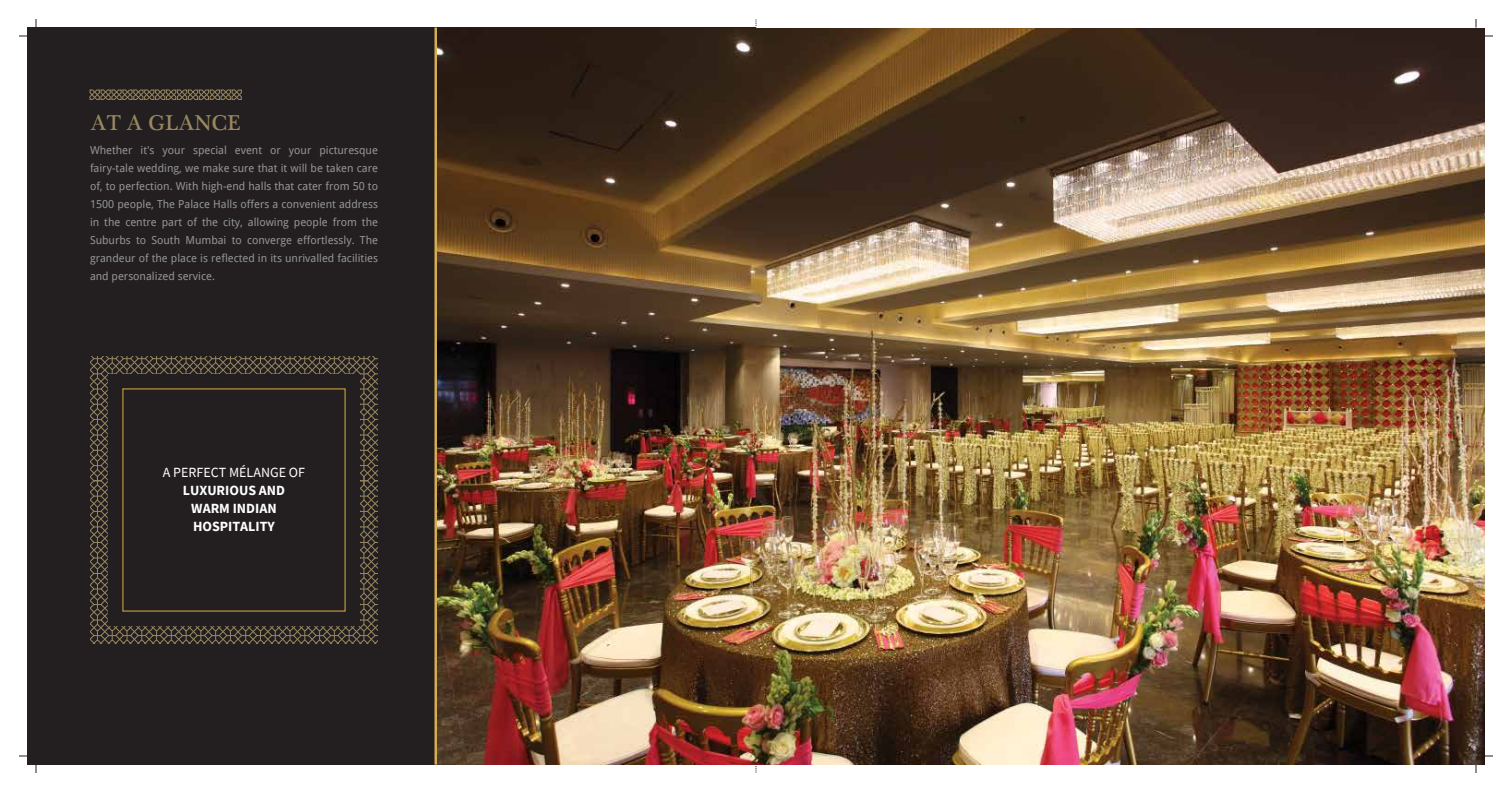
<style>
.page{position:relative;width:1512px;height:792px;background:#fff}
.page>*{position:absolute;margin:0;border:0;box-sizing:border-box;transform-origin:0 0}
.t1{font:22px "Plantagenet Cherokee";color:#998860}
.t2{font:700 14px/18px "Source Sans Pro";color:#fff;text-align:center}
.t3{font:14px "Source Sans Pro";color:#fff}
.t4{font:11px/18px "Droid Sans";color:#939598;text-align:justify}
</style>
<div class="page">
<div style="left:27px;top:27px;width:729px;height:738px;background:#231f20"></div>
<img style="left:437px;top:28px;width:1048px;height:737px">
<svg style="left:89px;top:89px;width:153px;height:11px"></svg>
<svg style="left:90px;top:356px;width:288px;height:288px"></svg>
<hr style="left:434px;top:27px;width:3px;height:738px;background:#d5ae54">
<h1 class="t1" style="left:91px;top:109px;width:151px">AT A GLANCE</h1>
<p class="t4" style="left:90px;top:141px;width:290px">Whether it's your special event or your picturesque fairy-tale wedding, we make sure that it will be taken care of, to perfection. With high-end halls that cater from 50 to 1500 people, The Palace Halls offers a convenient address in the centre part of the city, allowing people from the Suburbs to South Mumbai to converge effortlessly. The grandeur of the place is reflected in its unrivalled facilities and personalized service.</p>
<p class="t3" style="left:163px;top:463px;width:144px">A PERFECT MÉLANGE OF</p>
<p class="t2" style="left:183px;top:481px;width:104px">LUXURIOUS AND<br>WARM INDIAN<br>HOSPITALITY</p>
</div>
